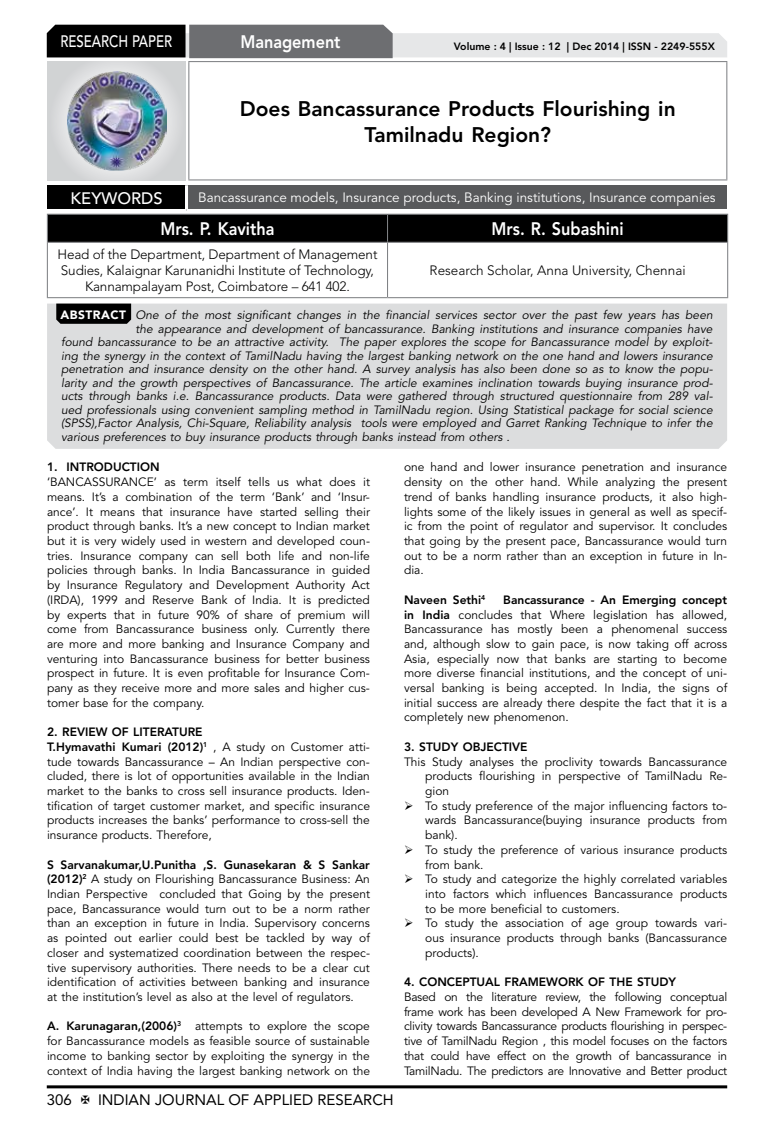
<style>
.page{position:relative;width:774px;height:1136px;background:#fff}
.page>*{position:absolute;margin:0;border:0;box-sizing:border-box;transform-origin:0 0}
.t1{font:800 21px/26.2px "Avenir LT Std";color:#000;text-align:center}
.t2{font:800 18px "Avenir LT Std";color:#fff;scale:.9 1}
.t3{font:500 16.5px "Avenir LT Std";color:#fff;scale:.8 1}
.t4{font:500 16.5px "Avenir LT Std";color:#fff}
.t5{font:15px "Avenir LT Std";color:#000}
.t6{font:300 13.5px/16.2px "Avenir LT Std";letter-spacing:-.01em;color:#000;text-align:center}
.t7{font:13.5px "Avenir LT Std";color:#fff}
.t8{font:12px/14.7px "Avenir LT Std";color:#000;text-align:justify}
.t9{font:italic 12px "Avenir LT Std";color:#000}
.t10{font:800 12px "Avenir LT Std";color:#000}
.t11{font:800 10.5px "Avenir LT Std";color:#000}
.s1{font-weight:900;font-style:normal;color:#fff}
.s2{font-weight:800}
</style>
<div class="page">
<hr style="left:47px;top:1085px;width:680px;height:3px;background:#000">
<div style="left:48px;top:62px;width:137px;height:118px;background:linear-gradient(to right,#d9dadb,#d9dadb)"></div>
<img style="left:68px;top:71px;width:99px;height:100px">
<svg style="left:47px;top:25px;width:680px;height:33px;background:#979899"></svg>
<hr style="left:188px;top:61px;width:539px;height:1px;background:#808285">
<hr style="left:188px;top:62px;width:1px;height:117px;background:#808285">
<hr style="left:726px;top:62px;width:1px;height:117px;background:#808285">
<hr style="left:188px;top:179px;width:539px;height:1px;background:#808285">
<svg style="left:47px;top:214px;width:681px;height:28px;background:#050505"></svg>
<hr style="left:47px;top:242px;width:340px;height:1px;background:#808285">
<hr style="left:47px;top:243px;width:1px;height:54px;background:#808285">
<hr style="left:387px;top:242px;width:341px;height:1px;background:#808285">
<hr style="left:387px;top:243px;width:1px;height:54px;background:#808285">
<hr style="left:727px;top:243px;width:1px;height:54px;background:#808285">
<hr style="left:47px;top:297px;width:340px;height:1px;background:#808285">
<hr style="left:387px;top:297px;width:341px;height:1px;background:#808285">
<div style="left:47px;top:185px;width:139px;height:25px;background:#000"></div>
<div style="left:186px;top:185px;width:541px;height:25px;background:#58595b"></div>
<hr style="left:185px;top:185px;width:3px;height:24px;background:#fff">
<hr style="left:47px;top:209px;width:139px;height:3px;background:#fff">
<hr style="left:186px;top:209px;width:541px;height:3px;background:#fff">
<div style="left:47px;top:303px;width:680px;height:146px;background:#dcddde"></div>
<svg style="left:56px;top:303px;width:75px;height:21px;background:#0b0b0b"></svg>
<h3 class="t3" style="left:60px;top:32px;width:139px">RESEARCH PAPER</h3>
<h2 class="t2" style="left:240px;top:31px;width:113px">Management</h2>
<p class="t11" style="left:454px;top:41px;width:262px">Volume : 4 | Issue : 12 | Dec 2014 | ISSN - 2249-555X</p>
<h1 class="t1" style="left:240px;top:95px;width:437px">Does Bancassurance Products Flourishing in<br>Tamilnadu Region?</h1>
<h3 class="t4" style="left:71px;top:189px;width:94px">KEYWORDS</h3>
<p class="t7" style="left:198px;top:189px;width:519px">Bancassurance models, Insurance products, Banking institutions, Insurance companies</p>
<h2 class="t2" style="left:160px;top:218px;width:128px">Mrs. P. Kavitha</h2>
<h2 class="t2" style="left:492px;top:218px;width:148px">Mrs. R. Subashini</h2>
<p class="t6" style="left:57px;top:246px;width:322px">Head of the Department, Department of Management<br>Sudies, Kalaignar Karunanidhi Institute of Technology,<br>Kannampalayam Post, Coimbatore – 641 402.</p>
<p class="t6" style="left:430px;top:262px;width:257px">Research Scholar, Anna University, Chennai</p>
<p class="t9" style="left:61px;top:308px;width:654px"><span class="s1">ABSTRACT</span> One of the most significant changes in the financial services sector over the past few years has been</p>
<p class="t9" style="left:135px;top:321px;width:579px">the appearance and development of bancassurance. Banking institutions and insurance companies have</p>
<p class="t9" style="left:61px;top:335px;width:653px">found bancassurance to be an attractive activity. The paper explores the scope for Bancassurance model by exploit-</p>
<p class="t9" style="left:61px;top:348px;width:653px">ing the synergy in the context of TamilNadu having the largest banking network on the one hand and lowers insurance</p>
<p class="t9" style="left:61px;top:362px;width:653px">penetration and insurance density on the other hand. A survey analysis has also been done so as to know the popu-</p>
<p class="t9" style="left:61px;top:375px;width:653px">larity and the growth perspectives of Bancassurance. The article examines inclination towards buying insurance prod-</p>
<p class="t9" style="left:61px;top:389px;width:653px">ucts through banks i.e. Bancassurance products. Data were gathered through structured questionnaire from 289 val-</p>
<p class="t9" style="left:61px;top:402px;width:653px">ued professionals using convenient sampling method in TamilNadu region. Using Statistical package for social science</p>
<p class="t9" style="left:61px;top:416px;width:653px">(SPSS),Factor Analysis, Chi-Square, Reliability analysis tools were employed and Garret Ranking Technique to infer the</p>
<p class="t9" style="left:61px;top:429px;width:450px">various preferences to buy insurance products through banks instead from others .</p>
<p class="t10" style="left:47px;top:460px;width:114px">1. INTRODUCTION</p>
<p class="t8" style="left:47px;top:475px;width:324px">‘BANCASSURANCE’ as term itself tells us what does it means. It’s a combination of the term ‘Bank’ and ‘Insur&shy;ance’. It means that insurance have started selling their product through banks. It’s a new concept to Indian market but it is very widely used in western and developed coun&shy;tries. Insurance company can sell both life and non-life policies through banks. In India Bancassurance in guided by Insurance Regulatory and Development Authority Act (IRDA), 1999 and Reserve Bank of India. It is predicted by experts that in future 90% of share of premium will come from Bancassurance business only. Currently there are more and more banking and Insurance Company and venturing into Bancassurance business for better business prospect in future. It is even profitable for Insurance Com&shy;pany as they receive more and more sales and higher cus&shy;tomer base for the company.</p>
<p class="t8" style="left:47px;top:725px;width:324px;text-align:left"><span class="s2">2. REVIEW OF LITERATURE<br>T.Hymavathi Kumari (2012)</span><sup>1</sup> , A study on Customer atti&shy;tude towards Bancassurance – An Indian perspective con&shy;cluded, there is lot of opportunities available in the Indian market to the banks to cross sell insurance products. Iden&shy;tification of target customer market, and specific insurance products increases the banks’ performance to cross-sell the insurance products. Therefore,</p>
<p class="t8" style="left:47px;top:857px;width:324px"><span class="s2">S Sarvanakumar,U.Punitha ,S. Gunasekaran &amp; S Sankar (2012)</span><sup>2</sup> A study on Flourishing Bancassurance Business: An Indian Perspective concluded that Going by the present pace, Bancassurance would turn out to be a norm rather than an exception in future in India. Supervisory concerns as pointed out earlier could best be tackled by way of closer and systematized coordination between the respec&shy;tive supervisory authorities. There needs to be a clear cut identification of activities between banking and insurance at the institution’s level as also at the level of regulators.</p>
<p class="t8" style="left:47px;top:1019px;width:324px"><span class="s2">A. Karunagaran,(2006)</span><sup>3</sup> attempts to explore the scope for Bancassurance models as feasible source of sustainable income to banking sector by exploiting the synergy in the context of India having the largest banking network on the</p>
<p class="t8" style="left:404px;top:460px;width:325px">one hand and lower insurance penetration and insurance density on the other hand. While analyzing the present trend of banks handling insurance products, it also high&shy;lights some of the likely issues in general as well as specif&shy;ic from the point of regulator and supervisor. It concludes that going by the present pace, Bancassurance would turn out to be a norm rather than an exception in future in In&shy;dia.</p>
<p class="t10" style="left:404px;top:592px;width:83px">Naveen Sethi<sup>4</sup></p>
<p class="t8" style="left:404px;top:592px;width:325px;text-indent:99px"><span class="s2">Bancassurance - An Emerging concept in India</span> concludes that Where legislation has allowed, Bancassurance has mostly been a phenomenal success and, although slow to gain pace, is now taking off across Asia, especially now that banks are starting to become more diverse financial institutions, and the concept of uni&shy;versal banking is being accepted. In India, the signs of initial success are already there despite the fact that it is a completely new phenomenon.</p>
<p class="t10" style="left:404px;top:739px;width:125px">3. STUDY OBJECTIVE</p>
<p class="t8" style="left:425px;top:754px;width:303px;text-indent:-21px">This Study analyses the proclivity towards Bancassurance products flourishing in perspective of TamilNadu Re&shy;gion</p>
<p class="t8" style="left:425px;top:798px;width:303px;text-indent:-21px">➢ To study preference of the major influencing factors to&shy;wards Bancassurance(buying insurance products from bank).</p>
<p class="t8" style="left:425px;top:842px;width:303px;text-indent:-21px">➢ To study the preference of various insurance products from bank.</p>
<p class="t8" style="left:425px;top:872px;width:303px;text-indent:-21px">➢ To study and categorize the highly correlated variables into factors which influences Bancassurance products to be more beneficial to customers.</p>
<p class="t8" style="left:425px;top:916px;width:303px;text-indent:-21px">➢ To study the association of age group towards vari&shy;ous insurance products through banks (Bancassurance products).</p>
<p class="t10" style="left:404px;top:974px;width:274px">4. CONCEPTUAL FRAMEWORK OF THE STUDY</p>
<p class="t8" style="left:404px;top:989px;width:325px">Based on the literature review, the following conceptual frame work has been developed A New Framework for pro&shy;clivity towards Bancassurance products flourishing in perspec&shy;tive of TamilNadu Region , this model focuses on the factors that could have effect on the growth of bancassurance in TamilNadu. The predictors are Innovative and Better product</p>
<p class="t5" style="left:47px;top:1090px;width:27px">306</p>
<p class="t5" style="left:98px;top:1090px;width:297px">INDIAN JOURNAL OF APPLIED RESEARCH</p>
</div>
